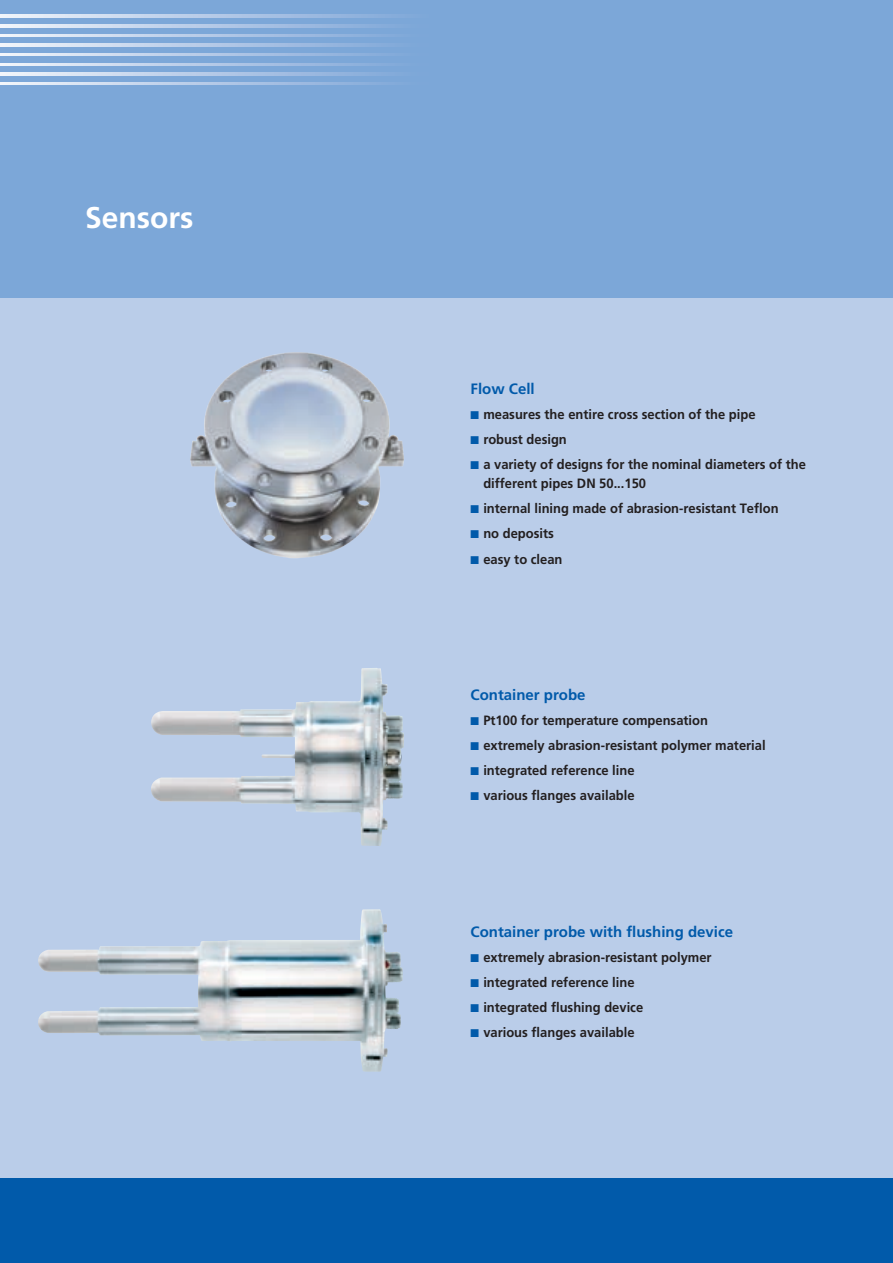
<style>
.page{position:relative;width:893px;height:1263px;background:#fff}
.page>*{position:absolute;margin:0;border:0;box-sizing:border-box;transform-origin:0 0}
.t1{font:700 30px "Frutiger LT";color:#fff}
.t2{font:700 15px "Frutiger LT";color:#015aaa}
.t3{font:700 13.5px/18.8px "Frutiger LT";color:#231f20;scale:.96 1}
.s1{color:#015aaa}
</style>
<div class="page">
<div style="left:0;top:298px;width:893px;height:880px;background:#bacde9"></div>
<div style="left:0;top:0;width:893px;height:298px;background:#7ca7d8"></div>
<svg style="left:0;top:15px;width:392px;height:2px"></svg>
<svg style="left:0;top:25px;width:383px;height:2px"></svg>
<svg style="left:0;top:34px;width:383px;height:3px"></svg>
<svg style="left:0;top:44px;width:383px;height:2px"></svg>
<svg style="left:0;top:53px;width:383px;height:3px"></svg>
<svg style="left:0;top:63px;width:383px;height:3px"></svg>
<svg style="left:0;top:73px;width:383px;height:2px"></svg>
<svg style="left:0;top:82px;width:383px;height:3px"></svg>
<div style="left:0;top:1178px;width:893px;height:85px;background:#015aaa"></div>
<img style="left:190px;top:352px;width:214px;height:206px">
<img style="left:38px;top:909px;width:363px;height:163px">
<img style="left:151px;top:668px;width:252px;height:178px">
<h1 class="t1" style="left:85px;top:200px;width:110px">Sensors</h1>
<p class="t2" style="left:471px;top:380px;width:66px">Flow Cell</p>
<p class="t3" style="left:471px;top:405px;width:298px"><span class="s1">■</span> measures the entire cross section of the pipe</p>
<p class="t3" style="left:471px;top:430px;width:102px"><span class="s1">■</span> robust design</p>
<p class="t3" style="left:483px;top:455px;width:338px;text-indent:-13px"><span class="s1">■</span> a variety of designs for the nominal diameters of the different pipes DN 50...150</p>
<p class="t3" style="left:471px;top:499px;width:322px"><span class="s1">■</span> internal lining made of abrasion-resistant Teflon</p>
<p class="t3" style="left:471px;top:524px;width:88px"><span class="s1">■</span> no deposits</p>
<p class="t3" style="left:471px;top:549px;width:97px"><span class="s1">■</span> easy to clean</p>
<p class="t2" style="left:471px;top:686px;width:117px">Container probe</p>
<p class="t3" style="left:471px;top:711px;width:249px"><span class="s1">■</span> Pt100 for temperature compensation</p>
<p class="t3" style="left:471px;top:736px;width:309px"><span class="s1">■</span> extremely abrasion-resistant polymer material</p>
<p class="t3" style="left:471px;top:761px;width:172px"><span class="s1">■</span> integrated reference line</p>
<p class="t3" style="left:471px;top:786px;width:172px"><span class="s1">■</span> various flanges available</p>
<p class="t2" style="left:471px;top:923px;width:264px">Container probe with flushing device</p>
<p class="t3" style="left:471px;top:948px;width:253px"><span class="s1">■</span> extremely abrasion-resistant polymer</p>
<p class="t3" style="left:471px;top:973px;width:172px"><span class="s1">■</span> integrated reference line</p>
<p class="t3" style="left:471px;top:998px;width:181px"><span class="s1">■</span> integrated flushing device</p>
<p class="t3" style="left:471px;top:1023px;width:172px"><span class="s1">■</span> various flanges available</p>
</div>
